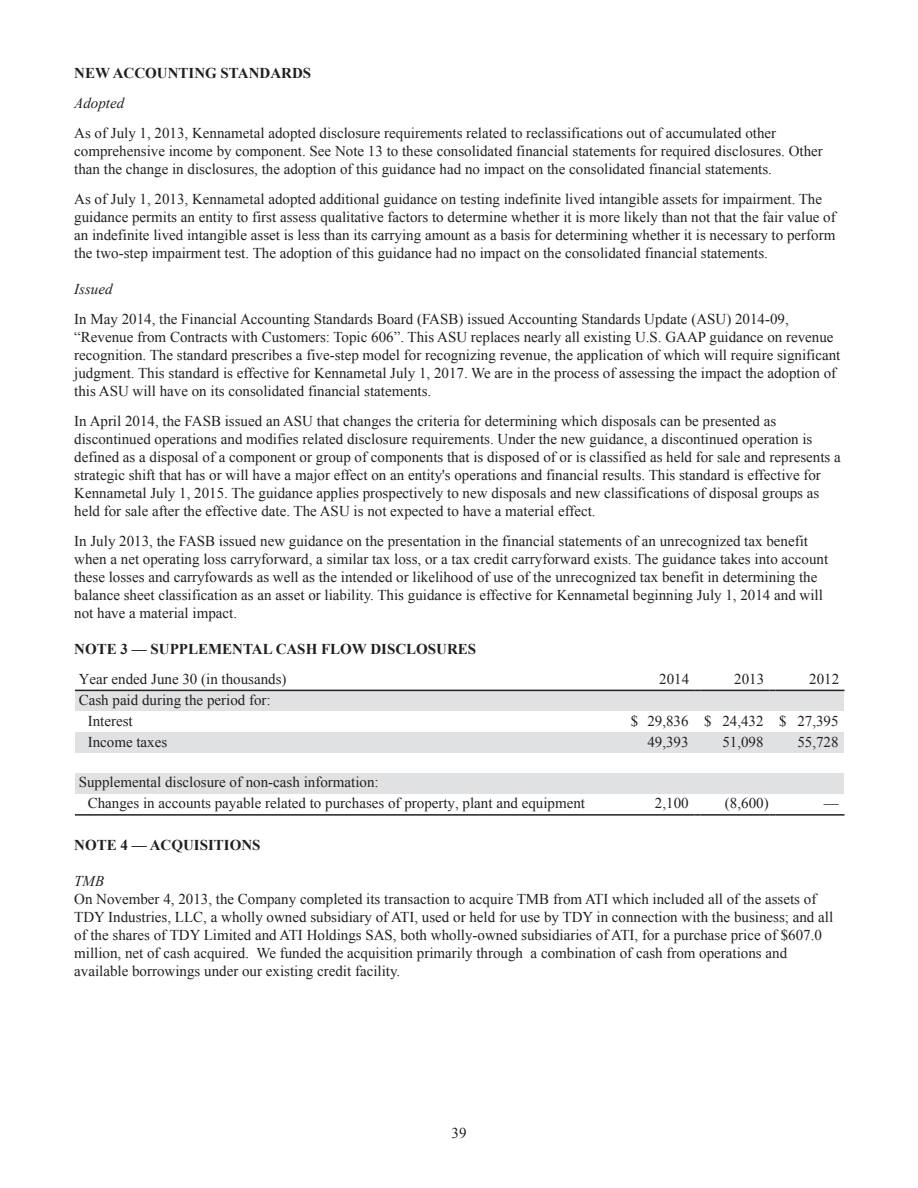
<style>
.page{position:relative;width:918px;height:1188px;background:#fff}
.page>*{position:absolute;margin:0;border:0;box-sizing:border-box;transform-origin:0 0}
.t1{font:15px/18px "Times New Roman";color:#231f20}
.t2{font:700 15px "Times New Roman";color:#231f20}
.t3{font:italic 15px "Times New Roman";color:#231f20}
</style>
<div class="page">
<div style="left:75px;top:690px;width:552px;height:21px;background:#e0e1e3"></div>
<div style="left:627px;top:690px;width:67px;height:21px;background:#e0e1e3"></div>
<div style="left:694px;top:690px;width:6px;height:21px;background:#e0e1e3"></div>
<div style="left:700px;top:690px;width:70px;height:21px;background:#e0e1e3"></div>
<div style="left:770px;top:690px;width:6px;height:21px;background:#e0e1e3"></div>
<div style="left:776px;top:690px;width:68px;height:21px;background:#e0e1e3"></div>
<div style="left:75px;top:732px;width:552px;height:21px;background:#e0e1e3"></div>
<div style="left:627px;top:732px;width:67px;height:21px;background:#e0e1e3"></div>
<div style="left:694px;top:732px;width:6px;height:21px;background:#e0e1e3"></div>
<div style="left:700px;top:732px;width:70px;height:21px;background:#e0e1e3"></div>
<div style="left:770px;top:732px;width:6px;height:21px;background:#e0e1e3"></div>
<div style="left:776px;top:732px;width:68px;height:21px;background:#e0e1e3"></div>
<div style="left:75px;top:773px;width:552px;height:21px;background:#e0e1e3"></div>
<div style="left:627px;top:773px;width:67px;height:21px;background:#e0e1e3"></div>
<div style="left:694px;top:773px;width:6px;height:21px;background:#e0e1e3"></div>
<div style="left:700px;top:773px;width:70px;height:21px;background:#e0e1e3"></div>
<div style="left:770px;top:773px;width:6px;height:21px;background:#e0e1e3"></div>
<div style="left:776px;top:773px;width:68px;height:21px;background:#e0e1e3"></div>
<hr style="left:75px;top:690px;width:552px;height:1px;background:#231f20">
<hr style="left:627px;top:690px;width:67px;height:1px;background:#231f20">
<hr style="left:700px;top:690px;width:70px;height:1px;background:#231f20">
<hr style="left:776px;top:690px;width:68px;height:1px;background:#231f20">
<hr style="left:75px;top:814px;width:552px;height:2px;background:#231f20">
<hr style="left:627px;top:814px;width:67px;height:2px;background:#231f20">
<svg style="left:694px;top:814px;width:6px;height:2px"></svg>
<hr style="left:700px;top:814px;width:70px;height:2px;background:#231f20">
<svg style="left:770px;top:814px;width:6px;height:2px"></svg>
<hr style="left:776px;top:814px;width:68px;height:2px;background:#231f20">
<p class="t2" style="left:74px;top:62px;width:238px">NEW ACCOUNTING STANDARDS</p>
<p class="t3" style="left:74px;top:92px;width:51px">Adopted</p>
<p class="t1" style="left:74px;top:123px;width:750px">As of July 1, 2013, Kennametal adopted disclosure requirements related to reclassifications out of accumulated other comprehensive income by component. See Note 13 to these consolidated financial statements for required disclosures. Other than the change in disclosures, the adoption of this guidance had no impact on the consolidated financial statements.</p>
<p class="t1" style="left:74px;top:189px;width:763px">As of July 1, 2013, Kennametal adopted additional guidance on testing indefinite lived intangible assets for impairment. The guidance permits an entity to first assess qualitative factors to determine whether it is more likely than not that the fair value of an indefinite lived intangible asset is less than its carrying amount as a basis for determining whether it is necessary to perform the two-step impairment test. The adoption of this guidance had no impact on the consolidated financial statements.</p>
<p class="t3" style="left:74px;top:278px;width:40px">Issued</p>
<p class="t1" style="left:74px;top:309px;width:768px">In May 2014, the Financial Accounting Standards Board (FASB) issued Accounting Standards Update (ASU) 2014-09, “Revenue from Contracts with Customers: Topic 606”. This ASU replaces nearly all existing U.S. GAAP guidance on revenue recognition. The standard prescribes a five-step model for recognizing revenue, the application of which will require significant judgment. This standard is effective for Kennametal July 1, 2017. We are in the process of assessing the impact the adoption of this ASU will have on its consolidated financial statements.</p>
<p class="t1" style="left:74px;top:411px;width:768px">In April 2014, the FASB issued an ASU that changes the criteria for determining which disposals can be presented as discontinued operations and modifies related disclosure requirements. Under the new guidance, a discontinued operation is defined as a disposal of a component or group of components that is disposed of or is classified as held for sale and represents a strategic shift that has or will have a major effect on an entity's operations and financial results. This standard is effective for Kennametal July 1, 2015. The guidance applies prospectively to new disposals and new classifications of disposal groups as held for sale after the effective date. The ASU is not expected to have a material effect.</p>
<p class="t1" style="left:74px;top:531px;width:756px">In July 2013, the FASB issued new guidance on the presentation in the financial statements of an unrecognized tax benefit when a net operating loss carryforward, a similar tax loss, or a tax credit carryforward exists. The guidance takes into account these losses and carryfowards as well as the intended or likelihood of use of the unrecognized tax benefit in determining the balance sheet classification as an asset or liability. This guidance is effective for Kennametal beginning July 1, 2014 and will not have a material impact.</p>
<p class="t2" style="left:74px;top:638px;width:404px">NOTE 3 — SUPPLEMENTAL CASH FLOW DISCLOSURES</p>
<p class="t1" style="left:79px;top:669px;width:209px">Year ended June 30 (in thousands)</p>
<p class="t1" style="left:659px;top:669px;width:31px">2014</p>
<p class="t1" style="left:734px;top:669px;width:31px">2013</p>
<p class="t1" style="left:809px;top:669px;width:31px">2012</p>
<p class="t1" style="left:88px;top:689px;width:185px;line-height:21px;text-indent:-9px">Cash paid during the period for:<br>Interest</p>
<p class="t1" style="left:631px;top:711px;width:209px">$ 29,836 $ 24,432 $ 27,395</p>
<p class="t1" style="left:88px;top:732px;width:81px">Income taxes</p>
<p class="t1" style="left:647px;top:732px;width:43px">49,393</p>
<p class="t1" style="left:722px;top:732px;width:43px">51,098</p>
<p class="t1" style="left:797px;top:732px;width:43px">55,728</p>
<p class="t1" style="left:88px;top:771px;width:499px;line-height:21px;text-indent:-9px">Supplemental disclosure of non-cash information:<br>Changes in accounts payable related to purchases of property, plant and equipment</p>
<p class="t1" style="left:655px;top:794px;width:35px">2,100</p>
<p class="t1" style="left:725px;top:794px;width:45px">(8,600)</p>
<p class="t1" style="left:824px;top:794px;width:16px">—</p>
<p class="t2" style="left:74px;top:835px;width:188px">NOTE 4 — ACQUISITIONS</p>
<p class="t3" style="left:74px;top:871px;width:31px">TMB</p>
<p class="t1" style="left:74px;top:890px;width:760px">On November 4, 2013, the Company completed its transaction to acquire TMB from ATI which included all of the assets of TDY Industries, LLC, a wholly owned subsidiary of ATI, used or held for use by TDY in connection with the business; and all of the shares of TDY Limited and ATI Holdings SAS, both wholly-owned subsidiaries of ATI, for a purchase price of $607.0 million, net of cash acquired. We funded the acquisition primarily through a combination of cash from operations and available borrowings under our existing credit facility.</p>
<p class="t1" style="left:452px;top:1123px;width:16px">39</p>
</div>
